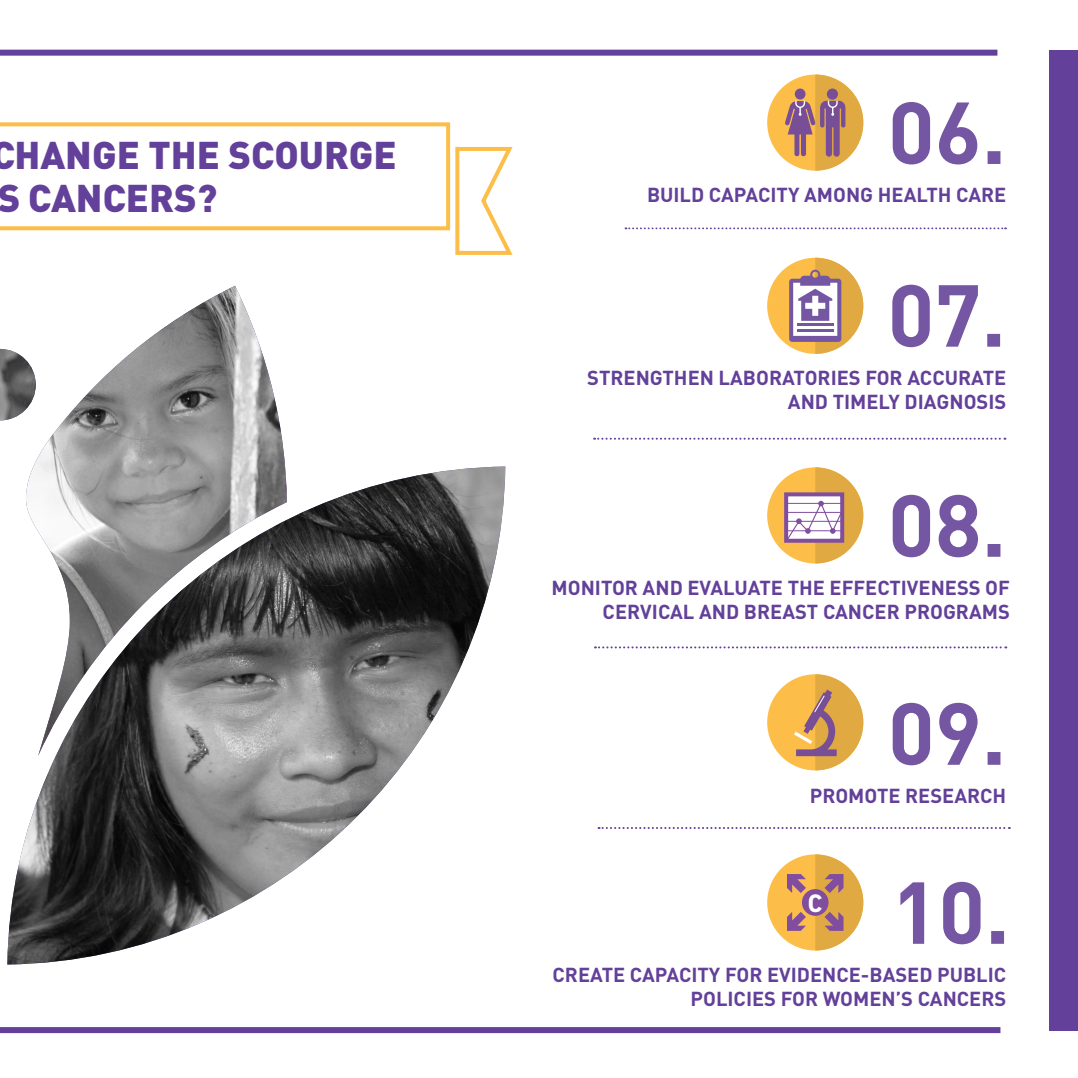
<style>
.page{position:relative;width:1078px;height:1078px;background:#fff}
.page>*{position:absolute;margin:0;border:0;box-sizing:border-box;transform-origin:0 0}
.t1{font:900 38.2px/43.4px "DIN";color:#634099}
.t2{font:700 25.6px "DIN Next LT Pro";color:#fff}
.t3{font:700 20px/24px "DIN";color:#634099;text-align:right}
</style>
<div class="page">
<img style="left:0;top:349px;width:26px;height:71px">
<img style="left:7px;top:466px;width:498px;height:498px">
<img style="left:26px;top:286px;width:261px;height:470px">
<svg style="left:0;top:122px;width:450px;height:108px"></svg>
<svg style="left:455px;top:147px;width:58px;height:108px"></svg>
<svg style="left:594px;top:437px;width:411px;height:2px"></svg>
<svg style="left:595px;top:646px;width:411px;height:2px"></svg>
<svg style="left:598px;top:827px;width:411px;height:1px"></svg>
<svg style="left:625px;top:227px;width:380px;height:2px"></svg>
<div style="left:0;top:50px;width:997px;height:6px;background:#634099"></div>
<svg style="left:0;top:1027px;width:997px;height:5px;background:#66439b"></svg>
<div style="left:1048px;top:50px;width:29px;height:980px;background:#634099"></div>
<svg style="left:892px;top:102px;width:108px;height:62px"></svg>
<div style="left:767px;top:74px;width:96px;height:97px;background:#fdbe49;border-radius:50%"></div>
<svg style="left:784px;top:74px;width:79px;height:97px"></svg>
<svg style="left:892px;top:494px;width:108px;height:63px"></svg>
<div style="left:767px;top:467px;width:96px;height:96px;background:#fdbe49;border-radius:50%"></div>
<svg style="left:785px;top:467px;width:78px;height:96px"></svg>
<svg style="left:892px;top:284px;width:107px;height:63px"></svg>
<div style="left:767px;top:258px;width:96px;height:96px;background:#fdbe49;border-radius:50%"></div>
<svg style="left:789px;top:258px;width:74px;height:96px"></svg>
<svg style="left:892px;top:702px;width:108px;height:63px"></svg>
<div style="left:767px;top:674px;width:96px;height:96px;background:#fdbe49;border-radius:50%"></div>
<svg style="left:793px;top:674px;width:70px;height:96px"></svg>
<svg style="left:900px;top:881px;width:103px;height:63px"></svg>
<div style="left:767px;top:854px;width:96px;height:96px;background:#fdbe49;border-radius:50%"></div>
<div style="left:801px;top:888px;width:27px;height:27px;background:#814d9e;border-radius:50%"></div>
<svg style="left:787px;top:874px;width:18px;height:18px"></svg>
<svg style="left:815px;top:854px;width:48px;height:96px"></svg>
<svg style="left:787px;top:912px;width:18px;height:18px"></svg>
<h1 class="t1" style="left:-9px;top:131px;width:407px">CHANGE THE SCOURGE<br>S CANCERS?</h1>
<p class="t3" style="left:647px;top:182px;width:361px">BUILD CAPACITY AMONG HEALTH CARE</p>
<p class="t3" style="left:587px;top:365px;width:420px">STRENGTHEN LABORATORIES FOR ACCURATE<br>AND TIMELY DIAGNOSIS</p>
<p class="t3" style="left:551px;top:574px;width:460px">MONITOR AND EVALUATE THE EFFECTIVENESS OF</p>
<p class="t3" style="left:602px;top:598px;width:408px">CERVICAL AND BREAST CANCER PROGRAMS</p>
<p class="t3" style="left:809px;top:782px;width:198px">PROMOTE RESEARCH</p>
<p class="t2" style="left:807px;top:887px;width:16px">C</p>
<p class="t3" style="left:552px;top:961px;width:455px">CREATE CAPACITY FOR EVIDENCE-BASED PUBLIC<br>POLICIES FOR WOMEN’S CANCERS</p>
</div>
